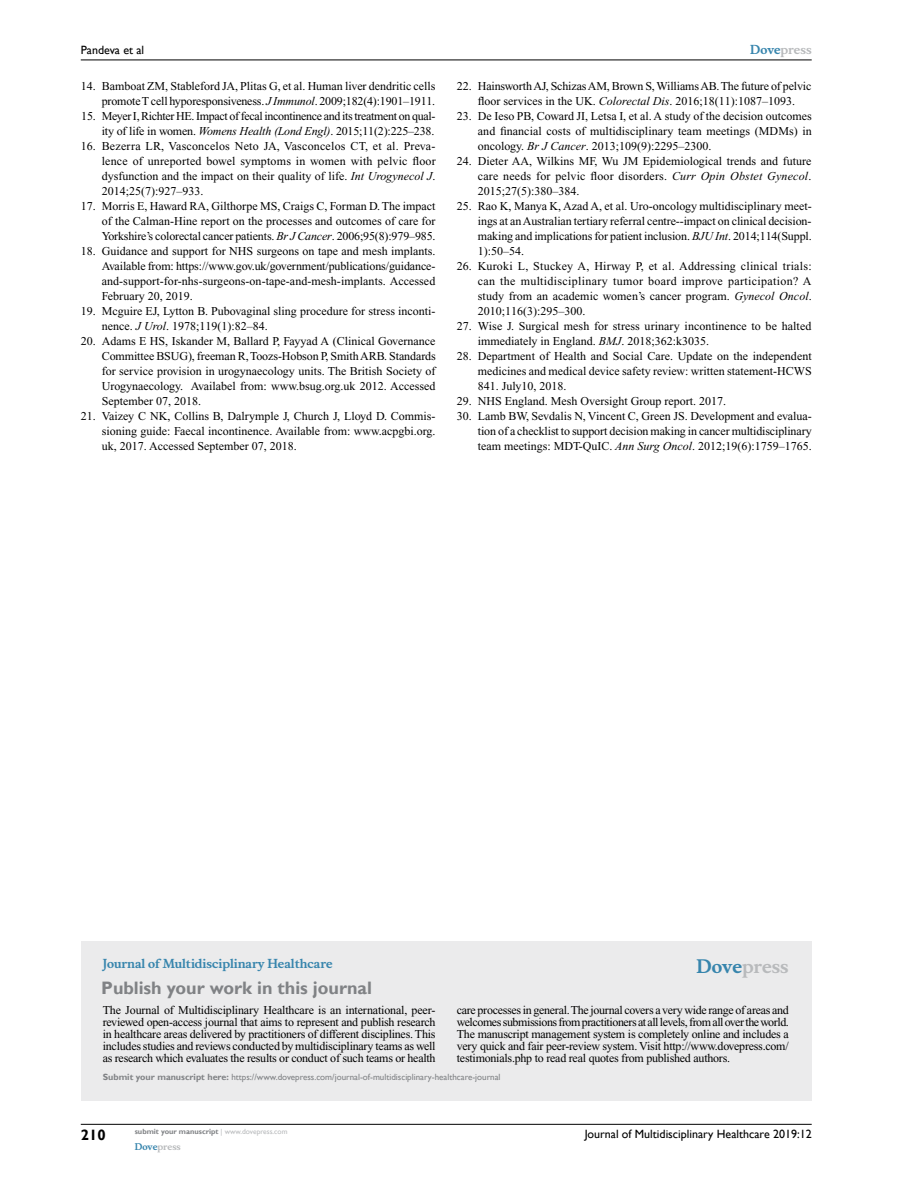
<style>
.page{position:relative;width:918px;height:1188px;background:#fff}
.page>*{position:absolute;margin:0;border:0;box-sizing:border-box;transform-origin:0 0}
.t1{font:700 18px "Gill Sans";color:#808285}
.t2{font:700 18px "Musee";color:#b8babc}
.t3{font:700 15px "Gill Sans";color:#000}
.t4{font:12px/15px "Times New Roman";color:#000;text-align:justify}
.t5{font:12px/15px "Times New Roman";letter-spacing:-.025em;color:#000;text-align:right}
.t6{font:12px "Gill Sans";color:#000}
.t7{font:700 12px "Musee";color:#3785ad}
.t8{font:700 12px "Musee";color:#b8babc}
.t9{font:9px "Gill Sans";color:#808285}
.t10{font:700 9px "Musee";color:#b8babc}
.t11{font:700 7.5px "Gill Sans";color:#808285}
.s1{font-style:italic}
.s2{color:#3785ad}
.s3{font-weight:700}
.s4{font-weight:400;color:#b8babc}
</style>
<div class="page">
<div style="left:81px;top:941px;width:731px;height:160px;background:#ebebec"></div>
<hr style="left:81px;top:1124px;width:731px;height:1px;background:#000">
<hr style="left:81px;top:60px;width:731px;height:1px;background:#000">
<p class="t6" style="left:81px;top:43px;width:65px">Pandeva et al</p>
<p class="t4" style="left:81px;top:79px;width:356px;text-align:right">14. Bamboat ZM, Stableford JA, Plitas G, et al. Human liver dendritic cells promote T cell hyporesponsiveness. <span class="s1">J Immunol</span>. 2009;182(4):1901–1911.</p>
<p class="t5" style="left:81px;top:109px;width:356px">15. Meyer I, Richter HE. Impact of fecal incontinence and its treatment on qual&shy;ity of life in women. <span class="s1">Womens Health (Lond Engl)</span>. 2015;11(2):225–238.</p>
<p class="t4" style="left:102px;top:139px;width:335px;text-indent:-21px">16. Bezerra LR, Vasconcelos Neto JA, Vasconcelos CT, et al. Preva&shy;lence of unreported bowel symptoms in women with pelvic floor dysfunction and the impact on their quality of life. <span class="s1">Int Urogynecol J</span>.<br>2014;25(7):927–933.</p>
<p class="t4" style="left:102px;top:199px;width:335px;text-indent:-21px">17. Morris E, Haward RA, Gilthorpe MS, Craigs C, Forman D. The impact of the Calman-Hine report on the processes and outcomes of care for Yorkshire’s colorectal cancer patients. <span class="s1">Br J Cancer</span>. 2006;95(8):979–985.</p>
<p class="t4" style="left:102px;top:244px;width:335px;text-indent:-21px">18. Guidance and support for NHS surgeons on tape and mesh implants.<br>Available from: https://www.gov.uk/government/publications/guidance&shy;and-support-for-nhs-surgeons-on-tape-and-mesh-implants. Accessed February 20, 2019.</p>
<p class="t4" style="left:102px;top:304px;width:335px;text-indent:-21px">19. Mcguire EJ, Lytton B. Pubovaginal sling procedure for stress inconti&shy;nence. <span class="s1">J Urol</span>. 1978;119(1):82–84.</p>
<p class="t4" style="left:102px;top:334px;width:336px;text-indent:-21px">20. Adams E HS, Iskander M, Ballard P, Fayyad A (Clinical Governance Committee BSUG), freeman R, Toozs-Hobson P, Smith ARB. Standards for service provision in urogynaecology units. The British Society of Urogynaecology. Availabel from: www.bsug.org.uk 2012. Accessed September 07, 2018.</p>
<p class="t4" style="left:102px;top:409px;width:335px;text-indent:-21px">21. Vaizey C NK, Collins B, Dalrymple J, Church J, Lloyd D. Commis&shy;sioning guide: Faecal incontinence. Available from: www.acpgbi.org. uk, 2017. Accessed September 07, 2018.</p>
<p class="t8" style="left:750px;top:43px;width:63px"><span class="s2">Dove</span>press</p>
<p class="t4" style="left:457px;top:79px;width:356px;text-align:center">22. Hainsworth AJ, Schizas AM, Brown S, Williams AB. The future of pelvic floor services in the UK. <span class="s1">Colorectal Dis</span>. 2016;18(11):1087–1093.</p>
<p class="t4" style="left:478px;top:109px;width:336px;text-indent:-21px">23. De Ieso PB, Coward JI, Letsa I, et al. A study of the decision outcomes and financial costs of multidisciplinary team meetings (MDMs) in oncology. <span class="s1">Br J Cancer</span>. 2013;109(9):2295–2300.</p>
<p class="t4" style="left:478px;top:154px;width:335px;text-indent:-21px">24. Dieter AA, Wilkins MF, Wu JM Epidemiological trends and future care needs for pelvic floor disorders. <span class="s1">Curr Opin Obstet Gynecol</span>.<br>2015;27(5):380–384.</p>
<p class="t4" style="left:478px;top:199px;width:335px;text-indent:-21px">25. Rao K, Manya K, Azad A, et al. Uro-oncology multidisciplinary meet&shy;ings at an Australian tertiary referral centre--impact on clinical decision&shy;making and implications for patient inclusion. <span class="s1">BJU Int</span>. 2014;114(Suppl.<br>1):50–54.</p>
<p class="t4" style="left:478px;top:259px;width:335px;text-indent:-21px">26. Kuroki L, Stuckey A, Hirway P, et al. Addressing clinical trials: can the multidisciplinary tumor board improve participation? A study from an academic women’s cancer program. <span class="s1">Gynecol Oncol</span>.<br>2010;116(3):295–300.</p>
<p class="t4" style="left:478px;top:319px;width:335px;text-indent:-21px">27. Wise J. Surgical mesh for stress urinary incontinence to be halted immediately in England. <span class="s1">BMJ</span>. 2018;362:k3035.</p>
<p class="t4" style="left:478px;top:349px;width:335px;text-indent:-21px">28. Department of Health and Social Care. Update on the independent medicines and medical device safety review: written statement-HCWS 841. July10, 2018.</p>
<p class="t4" style="left:457px;top:394px;width:271px">29. NHS England. Mesh Oversight Group report. 2017.</p>
<p class="t4" style="left:478px;top:409px;width:335px;text-indent:-21px">30. Lamb BW, Sevdalis N, Vincent C, Green JS. Development and evalua&shy;tion of a checklist to support decision making in cancer multidisciplinary team meetings: MDT-QuIC. <span class="s1">Ann Surg Oncol</span>. 2012;19(6):1759–1765.</p>
<p class="t7" style="left:103px;top:956px;width:231px">Journal of Multidisciplinary Healthcare</p>
<h1 class="t1" style="left:101px;top:977px;width:272px">Publish your work in this journal</h1>
<h1 class="t2" style="left:697px;top:955px;width:94px"><span class="s2">Dove</span>press</h1>
<p class="t4" style="left:103px;top:1004px;width:334px;line-height:12px">The Journal of Multidisciplinary Healthcare is an international, peer&shy;reviewed open-access journal that aims to represent and publish research in healthcare areas delivered by practitioners of different disciplines. This includes studies and reviews conducted by multidisciplinary teams as well as research which evaluates the results or conduct of such teams or health</p>
<p class="t4" style="left:457px;top:1004px;width:334px;line-height:12px">care processes in general. The journal covers a very wide range of areas and welcomes submissions from practitioners at all levels, from all over the world.<br>The manuscript management system is completely online and includes a very quick and fair peer-review system. Visit http://www.dovepress.com/ testimonials.php to read real quotes from published authors.</p>
<p class="t9" style="left:103px;top:1072px;width:399px"><span class="s3">Submit your manuscript here:</span> https://www.dovepress.com/journal-of-multidisciplinary-healthcare-journal</p>
<p class="t3" style="left:81px;top:1126px;width:26px">210</p>
<p class="t11" style="left:135px;top:1127px;width:154px">submit your manuscript <span class="s4">| www.dovepress.com</span></p>
<p class="t10" style="left:135px;top:1141px;width:48px"><span class="s2">Dove</span>press</p>
<p class="t6" style="left:585px;top:1127px;width:228px">Journal of Multidisciplinary Healthcare 2019:12</p>
</div>
